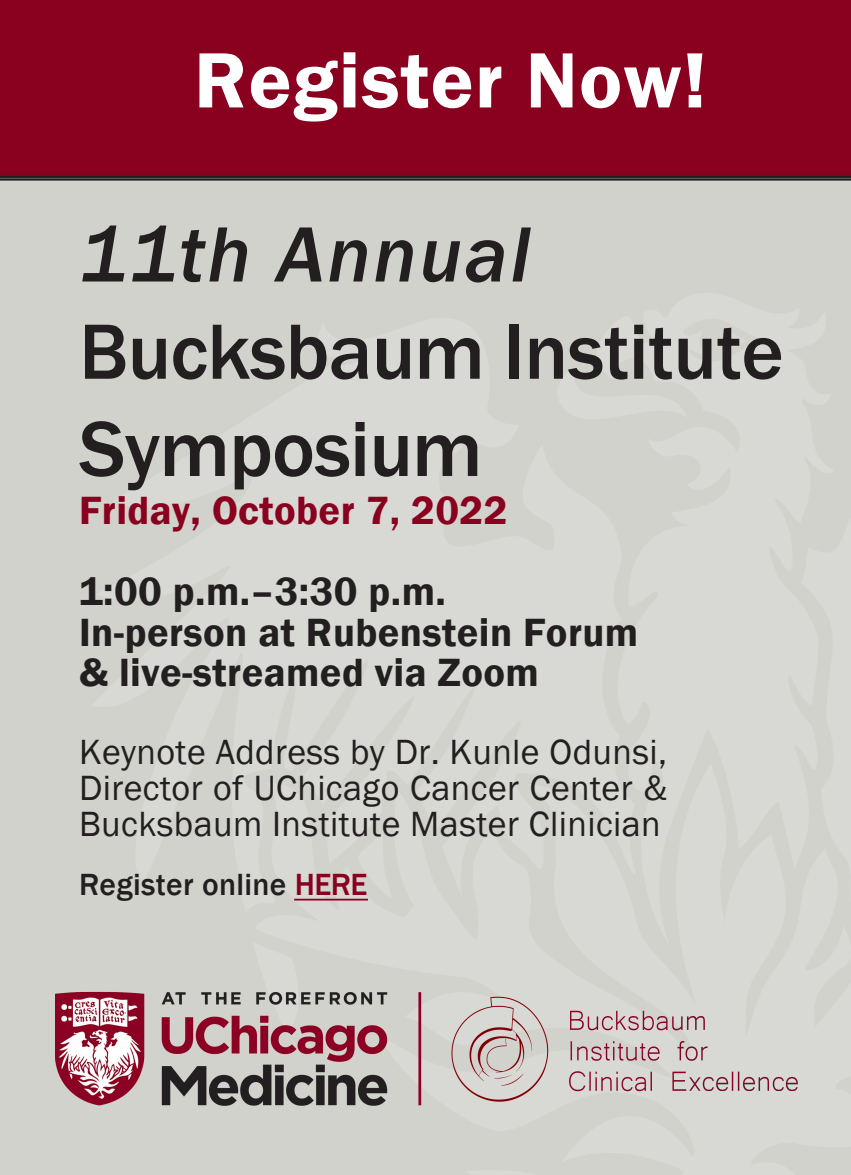
<style>
.page{position:relative;width:851px;height:1175px;background:#fff}
.page>*{position:absolute;margin:0;border:0;box-sizing:border-box;transform-origin:0 0}
.t1{font:500 81px/97.2px "Franklin Gothic";letter-spacing:-.01em;color:#231f20}
.t2{font:600 81px "Franklin Gothic";letter-spacing:.015em;color:#fff}
.t3{font:600 40.5px/40.5px "Franklin Gothic";letter-spacing:.01em;color:#231f20}
.t4{font:600 40.5px/81px "Franklin Gothic";letter-spacing:.01em;color:#8a011f}
.t5{font:36px/36px "Franklin Gothic";letter-spacing:.01em;color:#231f20;text-align:justify}
.t6{font:500 31.5px "Franklin Gothic";letter-spacing:.01em;color:#231f20}
.s1{font-style:italic}
.s2{color:#231f20}
.s3{font-style:inherit}
.s4{color:#8a011f}
</style>
<div class="page">
<div style="left:0;top:178px;width:850px;height:996px;background:#d1d2cc"></div>
<div style="left:1px;top:2px;width:849px;height:176px;background:#8a011f"></div>
<div style="left:91px;top:292px;width:759px;height:882px;background:#d8d9d4"></div>
<hr style="left:294px;top:899px;width:74px;height:1px;background:#8a011f">
<img style="left:6px;top:944px;width:836px;height:209px">
<p class="t2" style="left:194px;top:30px;width:514px">Register Now!</p>
<p class="t1" style="left:79px;top:207px;width:706px"><span class="s1">11th Annual<br></span>Bucksbaum Institute<br>Symposium</p>
<p class="t4" style="left:79px;top:470px;width:430px">Friday, October 7, 2022<br><span class="s2">1:00 p.m.–3:30 p.m.</span></p>
<p class="t3" style="left:79px;top:612px;width:560px">In-person at Rubenstein Forum &amp; live-streamed via Zoom</p>
<p class="t5" style="left:79px;top:734px;width:589px">Keynote Address by Dr. Kunle Odunsi, Director of UChicago Cancer Center &amp; Bucksbaum Institute Master Clinic<span class="s3">i</span>an</p>
<p class="t6" style="left:79px;top:865px;width:290px">Register online <span class="s4">HERE</span></p>
</div>
